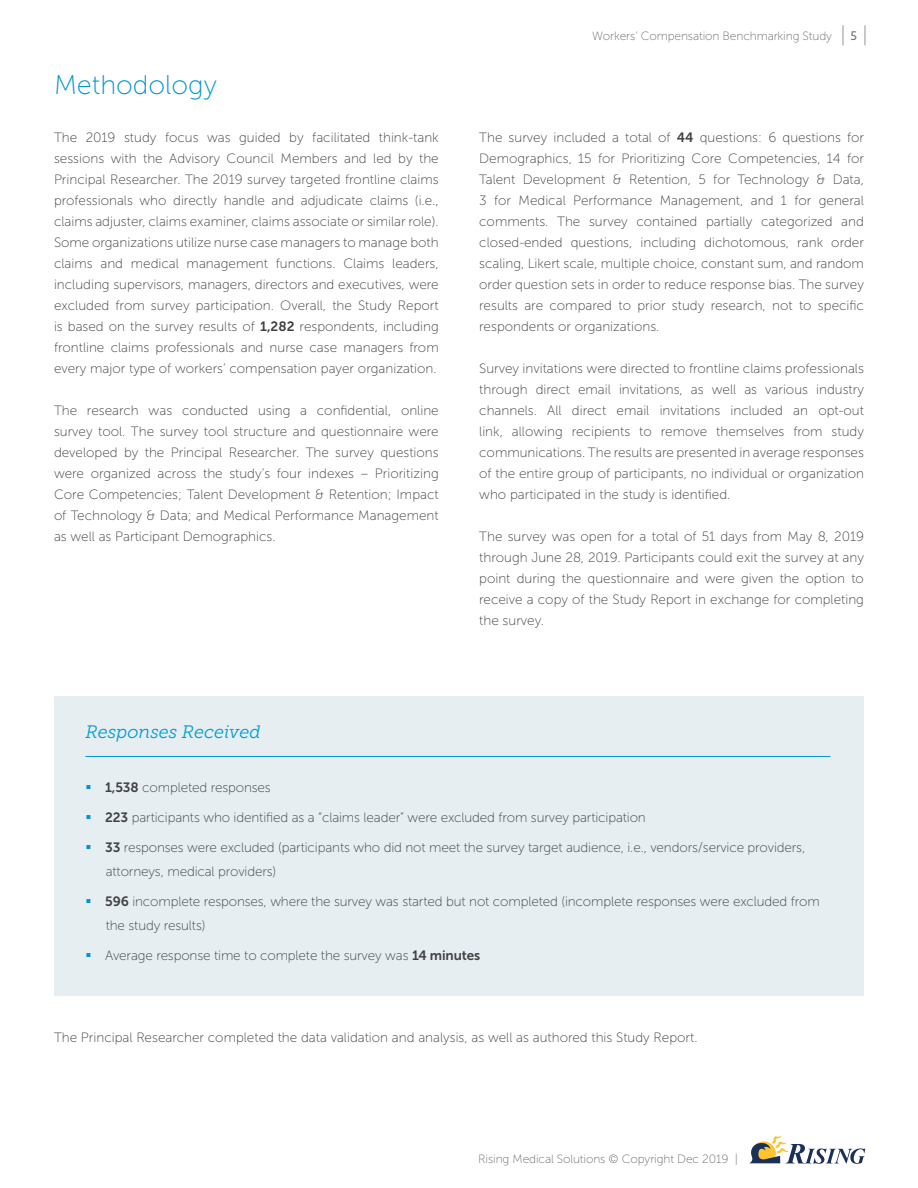
<style>
.page{position:relative;width:918px;height:1188px;background:#fff}
.page>*{position:absolute;margin:0;border:0;box-sizing:border-box;transform-origin:0 0}
.t1{font:27px "Museo Sans 100";color:#0095d0}
.t2{font:italic 18px "Museo Slab 300";color:#009dd3}
.t3{font:13.5px/21px "Museo Sans 100";letter-spacing:-.01em;color:#414042;text-align:justify}
.t4{font:12px "Museo Sans 100";letter-spacing:-.01em;color:#6d6e71}
.t5{font:12px "Azo Sans";color:#6d6e71}
.s1{font-family:"Museo Sans 700"}
.s2{color:#0095d0}
</style>
<div class="page">
<svg style="left:749px;top:1135px;width:116px;height:29px"></svg>
<svg style="left:865px;top:25px;width:1px;height:20px"></svg>
<svg style="left:843px;top:25px;width:1px;height:20px"></svg>
<div style="left:54px;top:697px;width:810px;height:299px;background:#e6eef2"></div>
<hr style="left:86px;top:756px;width:745px;height:1px;background:#0095d0">
<h1 class="t1" style="left:54px;top:70px;width:164px">Methodology</h1>
<p class="t3" style="left:54px;top:127px;width:386px">The 2019 study focus was guided by facilitated think-tank sessions with the Advisory Council Members and led by the Principal Researcher. The 2019 survey targeted frontline claims professionals who directly handle and adjudicate claims (i.e., claims adjuster, claims examiner, claims associate or similar role).<br>Some organizations utilize nurse case managers to manage both claims and medical management functions. Claims leaders, including supervisors, managers, directors and executives, were excluded from survey participation. Overall, the Study Report is based on the survey results of <span class="s1">1,282</span> respondents, including frontline claims professionals and nurse case managers from every major type of workers’ compensation payer organization.</p>
<p class="t3" style="left:54px;top:400px;width:386px">The research was conducted using a confidential, online survey tool. The survey tool structure and questionnaire were developed by the Principal Researcher. The survey questions were organized across the study’s four indexes – Prioritizing Core Competencies; Talent Development &amp; Retention; Impact of Technology &amp; Data; and Medical Performance Management as well as Participant Demographics.</p>
<h2 class="t2" style="left:86px;top:722px;width:177px">Responses Received</h2>
<p class="t4" style="left:592px;top:29px;width:241px">Workers’ Compensation Benchmarking Study</p>
<p class="t5" style="left:850px;top:28px;width:8px">5</p>
<p class="t3" style="left:479px;top:127px;width:386px">The survey included a total of <span class="s1">44</span> questions: 6 questions for Demographics, 15 for Prioritizing Core Competencies, 14 for Talent Development &amp; Retention, 5 for Technology &amp; Data, 3 for Medical Performance Management, and 1 for general comments. The survey contained partially categorized and closed-ended questions, including dichotomous, rank order scaling, Likert scale, multiple choice, constant sum, and random order question sets in order to reduce response bias. The survey results are compared to prior study research, not to specific respondents or organizations.</p>
<p class="t3" style="left:479px;top:358px;width:386px">Survey invitations were directed to frontline claims professionals through direct email invitations, as well as various industry channels. All direct email invitations included an opt-out link, allowing recipients to remove themselves from study communications. The results are presented in average responses of the entire group of participants, no individual or organization who participated in the study is identified.</p>
<p class="t3" style="left:479px;top:526px;width:386px">The survey was open for a total of 51 days from May 8, 2019 through June 28, 2019. Participants could exit the survey at any point during the questionnaire and were given the option to receive a copy of the Study Report in exchange for completing the survey.</p>
<p class="t3" style="left:86px;top:777px;width:187px"><span class="s2">▪</span> <span class="s1">1,538</span> completed responses</p>
<p class="t3" style="left:86px;top:807px;width:562px"><span class="s2">▪</span> <span class="s1">223</span> participants who identified as a “claims leader” were excluded from survey participation</p>
<p class="t3" style="left:106px;top:836px;width:701px;line-height:24px;text-indent:-20px"><span class="s2">▪</span> <span class="s1">33</span> responses were excluded (participants who did not meet the survey target audience, i.e., vendors/service providers, attorneys, medical providers)</p>
<p class="t3" style="left:106px;top:890px;width:716px;line-height:24px;text-indent:-20px"><span class="s2">▪</span> <span class="s1">596</span> incomplete responses, where the survey was started but not completed (incomplete responses were excluded from the study results)</p>
<p class="t3" style="left:86px;top:945px;width:396px"><span class="s2">▪</span> Average response time to complete the survey was <span class="s1">14 minutes</span></p>
<p class="t3" style="left:54px;top:1027px;width:645px">The Principal Researcher completed the data validation and analysis, as well as authored this Study Report.</p>
<p class="t4" style="left:478px;top:1152px;width:261px">Rising Medical Solutions © Copyright Dec 2019 |</p>
</div>
